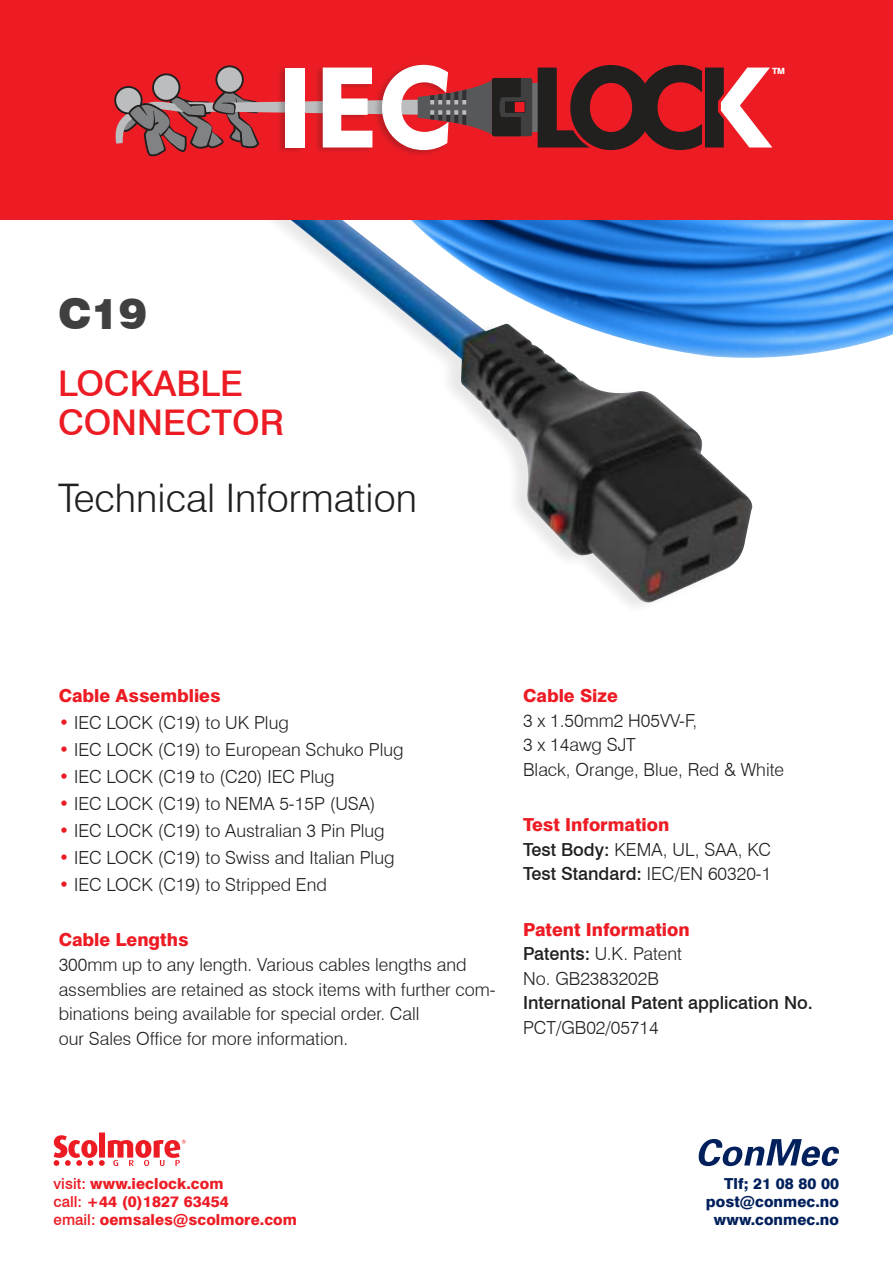
<style>
.page{position:relative;width:893px;height:1263px;background:#fff}
.page>*{position:absolute;margin:0;border:0;box-sizing:border-box;transform-origin:0 0}
.t1{font:900 42.45px "Swiss 721 BT";color:#404041}
.t2{font:300 39.45px "Swiss 721 BT";color:#221f1f}
.t3{font:500 35.4px/39px "Swiss 721 BT";color:#ed1c24}
.t4{font:300 18px/24.6px "Swiss 721 BT";color:#221f1f}
.t5{font:800 18px "Swiss 721 BT";color:#ed1c24}
.t6{font:500 18px "Swiss 721 BT";color:#221f1f}
.t7{font:800 15.15px/18.1px "Swiss 721 BT";letter-spacing:.005em;color:#ed1c24}
.t8{font:800 15.15px/18.1px "Swiss 721 BT";letter-spacing:.005em;color:#01205c;text-align:right}
.t9{font:800 8.7px "Swiss 721 BT";color:#fff}
.s1{color:#ed1c24}
.s2{font-weight:800;color:#ed1c24}
.s3{font-weight:500}
</style>
<div class="page">
<img style="left:756px;top:219px;width:137px;height:139px">
<img style="left:260px;top:219px;width:496px;height:387px">
<div style="left:0;top:0;width:893px;height:219px;background:#ed1c24"></div>
<div style="left:528px;top:83px;width:10px;height:49px;background:#6c6e70"></div>
<div style="left:492px;top:78px;width:40px;height:58px;background:#404041;border-radius:2px"></div>
<div style="left:515px;top:102px;width:10px;height:10px;background:#ed1c24"></div>
<svg style="left:114px;top:65px;width:407px;height:91px"></svg>
<svg style="left:538px;top:65px;width:234px;height:85px"></svg>
<svg style="left:54px;top:1132px;width:132px;height:34px"></svg>
<svg style="left:698px;top:1139px;width:141px;height:27px"></svg>
<p class="t9" style="left:772px;top:67px;width:15px">TM</p>
<h1 class="t1" style="left:58px;top:298px;width:91px">C19</h1>
<h3 class="t3" style="left:58px;top:367px;width:227px">LOCKABLE<br>CONNECTOR</h3>
<h2 class="t2" style="left:58px;top:483px;width:360px">Technical Information</h2>
<p class="t5" style="left:59px;top:689px;width:163px">Cable Assemblies</p>
<p class="t4" style="left:59px;top:712px;width:232px"><span class="s1">•</span> IEC LOCK (C19) to UK Plug</p>
<p class="t4" style="left:59px;top:739px;width:346px"><span class="s1">•</span> IEC LOCK (C19) to European Schuko Plug</p>
<p class="t4" style="left:59px;top:766px;width:277px"><span class="s1">•</span> IEC LOCK (C19 to (C20) IEC Plug</p>
<p class="t4" style="left:59px;top:793px;width:318px"><span class="s1">•</span> IEC LOCK (C19) to NEMA 5-15P (USA)</p>
<p class="t4" style="left:59px;top:820px;width:328px"><span class="s1">•</span> IEC LOCK (C19) to Australian 3 Pin Plug</p>
<p class="t4" style="left:59px;top:847px;width:337px"><span class="s1">•</span> IEC LOCK (C19) to Swiss and Italian Plug</p>
<p class="t4" style="left:59px;top:874px;width:270px"><span class="s1">•</span> IEC LOCK (C19) to Stripped End</p>
<p class="t5" style="left:59px;top:933px;width:131px">Cable Lengths</p>
<p class="t4" style="left:59px;top:954px;width:439px">300mm up to any length. Various cables lengths and assemblies are retained as stock items with further com&shy;binations being available for special order. Call<br>our Sales Office for more information.</p>
<p class="t5" style="left:523px;top:689px;width:96px">Cable Size</p>
<p class="t4" style="left:523px;top:710px;width:263px">3 x 1.50mm2 H05VV-F,<br>3 x 14awg SJT<br>Black, Orange, Blue, Red &amp; White</p>
<p class="t4" style="left:523px;top:814px;width:250px"><span class="s2">Test Information<br></span><span class="s3">Test Body:</span> KEMA, UL, SAA, KC<br><span class="s3">Test Standard:</span> IEC/EN 60320-1</p>
<p class="t4" style="left:523px;top:918px;width:168px"><span class="s2">Patent Information<br></span><span class="s3">Patents:</span> U.K. Patent<br>No. GB2383202B</p>
<p class="t6" style="left:523px;top:996px;width:291px">International Patent application No.</p>
<p class="t4" style="left:523px;top:1017px;width:137px">PCT/GB02/05714</p>
<p class="t7" style="left:54px;top:1176px;width:245px"><span class="s3">visit:</span> www.ieclock.com<br><span class="s3">call:</span> +44 (0)1827 63454<br><span class="s3">email:</span> oemsales@scolmore.com</p>
<p class="t8" style="left:706px;top:1176px;width:135px">Tlf; 21 08 80 00 post@conmec.no www.conmec.no</p>
</div>
